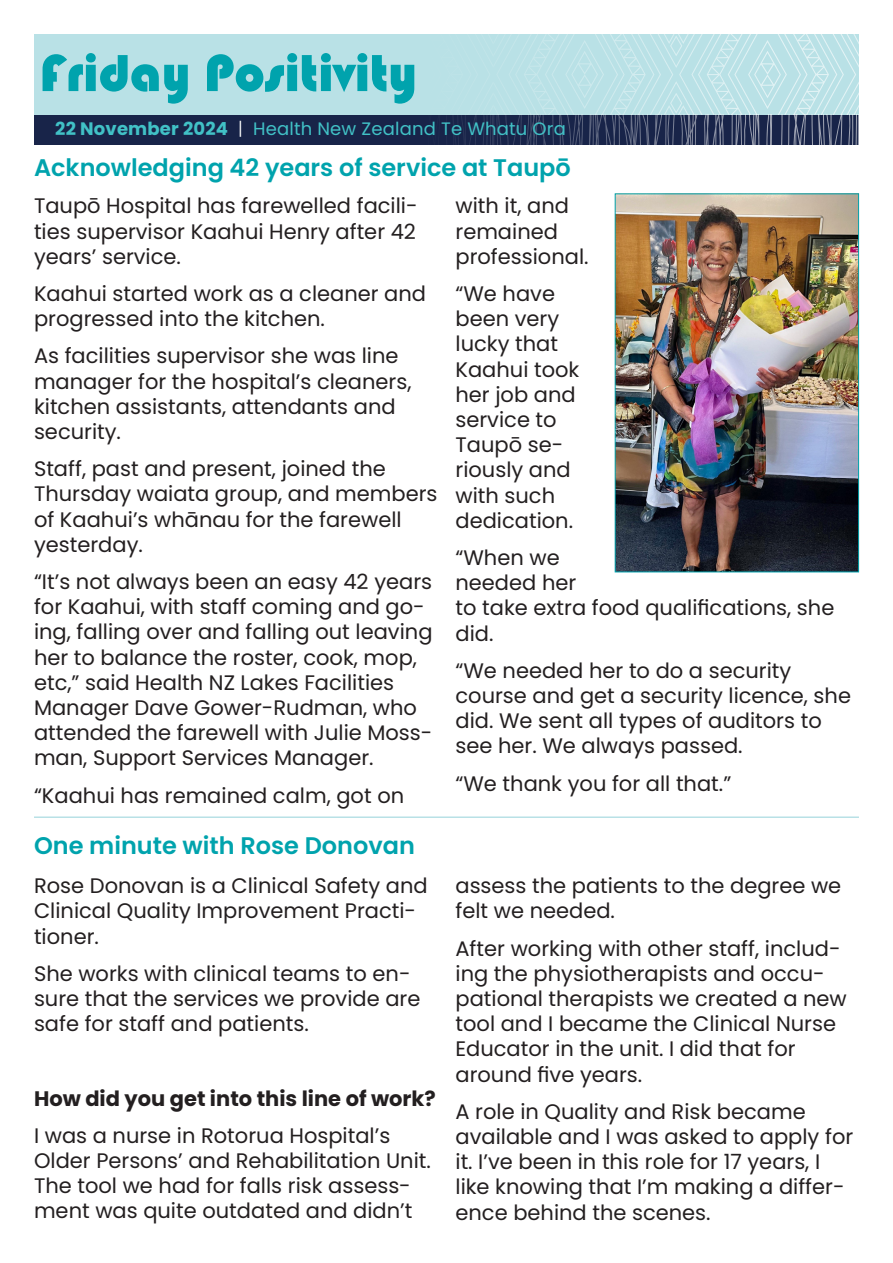
<style>
.page{position:relative;width:893px;height:1263px;background:#fff}
.page>*{position:absolute;margin:0;border:0;box-sizing:border-box;transform-origin:0 0}
.t1{font:54px "Bauhaus 93";color:#00a3ad}
.t2{font:600 24px "Poppins";color:#00a3ad}
.t3{font:21px/25.2px "Poppins";color:#231f20}
.t4{font:700 21px "Poppins";color:#231f20}
.Chart_Head{font:18px "Poppins";letter-spacing:.01em;color:#41c1c6}
.s1{font-weight:700}
.s2{font-weight:300;color:#fff}
</style>
<div class="page">
<div style="left:34px;top:34px;width:825px;height:81px;background:#b9e1e6"></div>
<div style="left:34px;top:115px;width:825px;height:30px;background:#182449"></div>
<svg style="left:453px;top:34px;width:406px;height:111px"></svg>
<hr style="left:34px;top:816px;width:825px;height:2px;background:#b9e1e6">
<img style="left:617px;top:195px;width:240px;height:375px">
<div style="left:615px;top:193px;width:244px;height:379px;border:1px solid #00a3ad"></div>
<p class="t1" style="left:40px;top:43px;width:379px">Friday Positivity</p>
<p class="Chart_Head" style="left:55px;top:118px;width:512px"><span class="s1">22 November 2024</span> <span class="s2">|</span> Health New Zealand Te Whatu Ora</p>
<p class="t2" style="left:34px;top:154px;width:538px">Acknowledging 42 years of service at Taupō</p>
<p class="t3" style="left:34px;top:194px;width:385px;text-align:justify">Taupō Hospital has farewelled facili&shy;ties supervisor Kaahui Henry after 42 years’ service.</p>
<p class="t3" style="left:34px;top:281px;width:394px">Kaahui started work as a cleaner and progressed into the kitchen.</p>
<p class="t3" style="left:34px;top:344px;width:379px">As facilities supervisor she was line manager for the hospital’s cleaners, kitchen assistants, attendants and security.</p>
<p class="t3" style="left:34px;top:456px;width:405px">Staff, past and present, joined the<br>Thursday waiata group, and members of Kaahui’s whānau for the farewell yesterday.</p>
<p class="t3" style="left:34px;top:569px;width:400px">“It’s not always been an easy 42 years for Kaahui, with staff coming and go&shy;ing, falling over and falling out leaving her to balance the roster, cook, mop, etc,” said Health NZ Lakes Facilities Manager Dave Gower-Rudman, who attended the farewell with Julie Moss&shy;man, Support Services Manager.</p>
<p class="t3" style="left:34px;top:783px;width:372px">“Kaahui has remained calm, got on</p>
<p class="t3" style="left:455px;top:194px;width:135px">with it, and remained professional.</p>
<p class="t3" style="left:455px;top:281px;width:125px">“We have been very lucky that<br>Kaahui took her job and service to<br>Taupō se&shy;riously and with such dedication.</p>
<p class="t3" style="left:455px;top:545px;width:380px">“When we<br>needed her<br>to take extra food qualifications, she did.</p>
<p class="t3" style="left:455px;top:658px;width:397px">“We needed her to do a security course and get a security licence, she did. We sent all types of auditors to see her. We always passed.</p>
<p class="t3" style="left:455px;top:771px;width:277px">“We thank you for all that.”</p>
<p class="t2" style="left:34px;top:832px;width:382px">One minute with Rose Donovan</p>
<p class="t3" style="left:34px;top:873px;width:395px">Rose Donovan is a Clinical Safety and<br>Clinical Quality Improvement Practi&shy;tioner.</p>
<p class="t3" style="left:34px;top:961px;width:388px">She works with clinical teams to en&shy;sure that the services we provide are safe for staff and patients.</p>
<p class="t4" style="left:34px;top:1086px;width:403px">How did you get into this line of work?</p>
<p class="t3" style="left:34px;top:1123px;width:398px">I was a nurse in Rotorua Hospital’s Older Persons’ and Rehabilitation Unit.<br>The tool we had for falls risk assess&shy;ment was quite outdated and didn’t</p>
<p class="t3" style="left:455px;top:873px;width:387px">assess the patients to the degree we felt we needed.</p>
<p class="t3" style="left:455px;top:936px;width:393px">After working with other staff, includ&shy;ing the physiotherapists and occu&shy;pational therapists we created a new tool and I became the Clinical Nurse Educator in the unit. I did that for around five years.</p>
<p class="t3" style="left:455px;top:1099px;width:399px">A role in Quality and Risk became available and I was asked to apply for it. I’ve been in this role for 17 years, I like knowing that I’m making a differ&shy;ence behind the scenes.</p>
</div>
